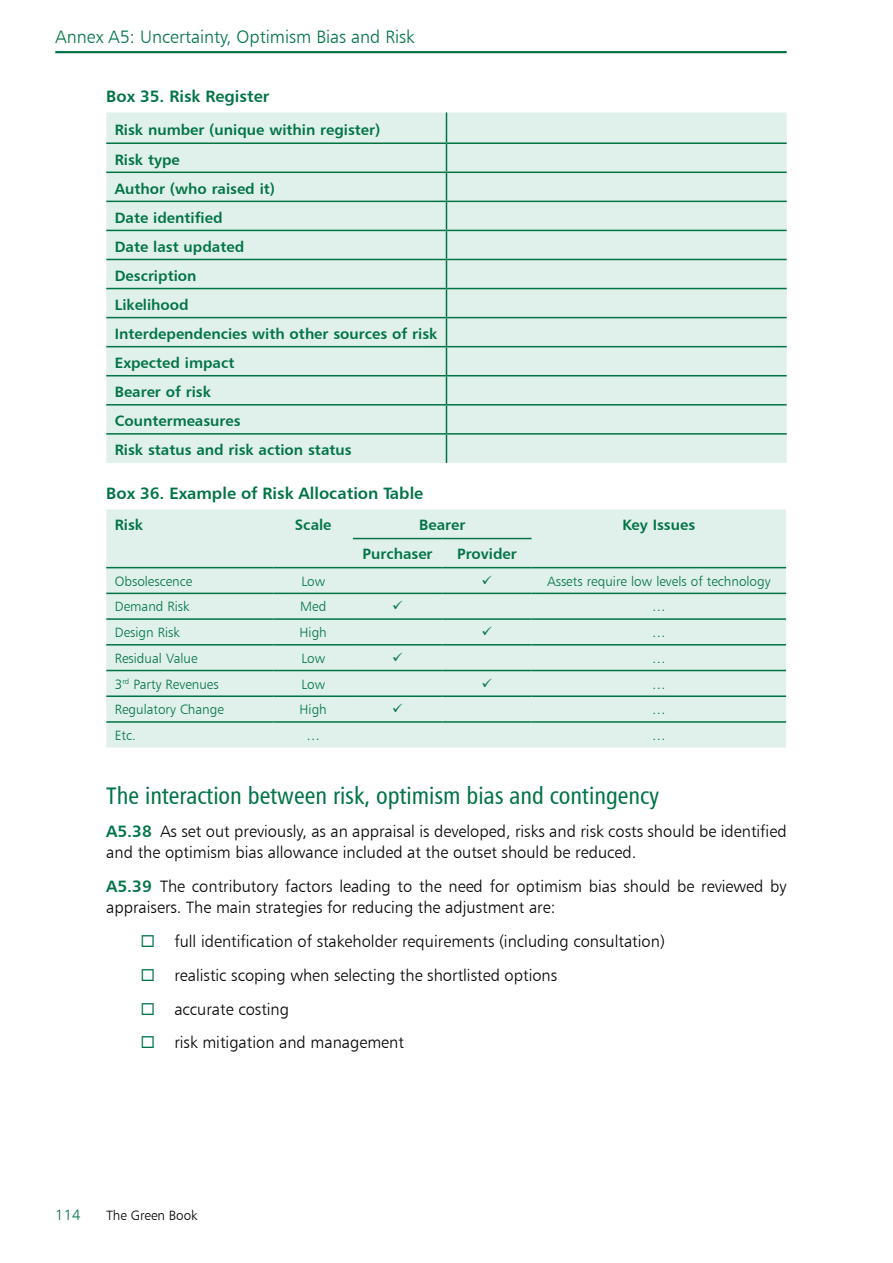
<style>
.page{position:relative;width:893px;height:1263px;background:#fff}
.page>*{position:absolute;margin:0;border:0;box-sizing:border-box;transform-origin:0 0}
.t1{font:24px "Humanist 777 BT Roman Condensed B";color:#007445}
.t2{font:18px "Humanist 777 BT Light B";color:#007445}
.t3{font:16.5px/21px "Humanist 777 BT Light B";color:#000}
.t4{font:16.5px "Humanist 777 BT Bold B";color:#007445}
.t5{font:15px/29.1px "Humanist 777 BT Bold B";color:#007445}
.t6{font:15px "Humanist 777 BT Light B";color:#007445}
.t7{font:13.5px "Humanist 777 BT Light B";color:#007445}
.t8{font:13.5px "Humanist 777 BT Light B";color:#000}
.s1{font-family:"Humanist 777 BT Bold B";color:#007445}
.s2{color:#007445}
</style>
<div class="page">
<hr style="left:55px;top:51px;width:732px;height:2px;background:#007445">
<div style="left:106px;top:112px;width:681px;height:351px;background:#e0f0eb"></div>
<hr style="left:446px;top:112px;width:1px;height:30px;background:#007445">
<hr style="left:106px;top:142px;width:340px;height:2px;background:#007445">
<hr style="left:446px;top:142px;width:341px;height:2px;background:#007445">
<hr style="left:106px;top:172px;width:340px;height:1px;background:#007445">
<hr style="left:446px;top:172px;width:341px;height:1px;background:#007445">
<hr style="left:106px;top:201px;width:340px;height:1px;background:#007445">
<hr style="left:446px;top:201px;width:341px;height:1px;background:#007445">
<hr style="left:106px;top:230px;width:340px;height:1px;background:#007445">
<hr style="left:446px;top:230px;width:341px;height:1px;background:#007445">
<hr style="left:106px;top:259px;width:340px;height:1px;background:#007445">
<hr style="left:446px;top:259px;width:341px;height:1px;background:#007445">
<hr style="left:106px;top:288px;width:340px;height:1px;background:#007445">
<hr style="left:446px;top:288px;width:341px;height:1px;background:#007445">
<hr style="left:106px;top:317px;width:340px;height:1px;background:#007445">
<hr style="left:446px;top:317px;width:341px;height:1px;background:#007445">
<hr style="left:106px;top:346px;width:340px;height:1px;background:#007445">
<hr style="left:446px;top:346px;width:341px;height:1px;background:#007445">
<hr style="left:106px;top:375px;width:340px;height:1px;background:#007445">
<hr style="left:446px;top:375px;width:341px;height:1px;background:#007445">
<hr style="left:106px;top:404px;width:340px;height:2px;background:#007445">
<hr style="left:446px;top:404px;width:341px;height:2px;background:#007445">
<hr style="left:106px;top:433px;width:340px;height:2px;background:#007445">
<hr style="left:446px;top:433px;width:341px;height:2px;background:#007445">
<svg style="left:446px;top:144px;width:1px;height:319px"></svg>
<div style="left:106px;top:509px;width:680px;height:238px;background:#e0f0eb"></div>
<hr style="left:353px;top:538px;width:89px;height:1px;background:#007445">
<hr style="left:442px;top:538px;width:90px;height:1px;background:#007445">
<hr style="left:106px;top:567px;width:168px;height:1px;background:#007445">
<hr style="left:274px;top:567px;width:79px;height:1px;background:#007445">
<hr style="left:353px;top:567px;width:89px;height:1px;background:#007445">
<hr style="left:442px;top:567px;width:90px;height:1px;background:#007445">
<hr style="left:532px;top:567px;width:254px;height:1px;background:#007445">
<hr style="left:106px;top:593px;width:168px;height:1px;background:#007445">
<hr style="left:274px;top:593px;width:79px;height:1px;background:#007445">
<hr style="left:353px;top:593px;width:89px;height:1px;background:#007445">
<hr style="left:442px;top:593px;width:90px;height:1px;background:#007445">
<hr style="left:532px;top:593px;width:254px;height:1px;background:#007445">
<hr style="left:106px;top:618px;width:168px;height:2px;background:#007445">
<hr style="left:274px;top:618px;width:79px;height:2px;background:#007445">
<hr style="left:353px;top:618px;width:89px;height:2px;background:#007445">
<hr style="left:442px;top:618px;width:90px;height:2px;background:#007445">
<hr style="left:532px;top:618px;width:254px;height:2px;background:#007445">
<hr style="left:106px;top:644px;width:168px;height:1px;background:#007445">
<hr style="left:274px;top:644px;width:79px;height:1px;background:#007445">
<hr style="left:353px;top:644px;width:89px;height:1px;background:#007445">
<hr style="left:442px;top:644px;width:90px;height:1px;background:#007445">
<hr style="left:532px;top:644px;width:254px;height:1px;background:#007445">
<hr style="left:106px;top:670px;width:168px;height:1px;background:#007445">
<hr style="left:274px;top:670px;width:79px;height:1px;background:#007445">
<hr style="left:353px;top:670px;width:89px;height:1px;background:#007445">
<hr style="left:442px;top:670px;width:90px;height:1px;background:#007445">
<hr style="left:532px;top:670px;width:254px;height:1px;background:#007445">
<hr style="left:106px;top:695px;width:168px;height:2px;background:#007445">
<hr style="left:274px;top:695px;width:79px;height:2px;background:#007445">
<hr style="left:353px;top:695px;width:89px;height:2px;background:#007445">
<hr style="left:442px;top:695px;width:90px;height:2px;background:#007445">
<hr style="left:532px;top:695px;width:254px;height:2px;background:#007445">
<hr style="left:106px;top:721px;width:168px;height:2px;background:#007445">
<hr style="left:274px;top:721px;width:79px;height:2px;background:#007445">
<hr style="left:353px;top:721px;width:89px;height:2px;background:#007445">
<hr style="left:442px;top:721px;width:90px;height:2px;background:#007445">
<hr style="left:532px;top:721px;width:254px;height:2px;background:#007445">
<svg style="left:483px;top:575px;width:9px;height:9px"></svg>
<svg style="left:393px;top:601px;width:9px;height:9px"></svg>
<svg style="left:483px;top:627px;width:9px;height:8px"></svg>
<svg style="left:393px;top:652px;width:9px;height:9px"></svg>
<svg style="left:483px;top:678px;width:9px;height:9px"></svg>
<svg style="left:393px;top:704px;width:9px;height:9px"></svg>
<p class="t2" style="left:55px;top:25px;width:361px">Annex A5: Uncertainty, Optimism Bias and Risk</p>
<p class="t4" style="left:106px;top:86px;width:165px">Box 35. Risk Register</p>
<p class="t5" style="left:115px;top:115px;width:324px">Risk number (unique within register)<br>Risk type<br>Author (who raised it)<br>Date identified<br>Date last updated<br>Description<br>Likelihood<br>Interdependencies with other sources of risk<br>Expected impact<br>Bearer of risk<br>Countermeasures<br>Risk status and risk action status</p>
<p class="t4" style="left:106px;top:483px;width:319px">Box 36. Example of Risk Allocation Table</p>
<p class="t5" style="left:115px;top:510px;width:30px">Risk</p>
<p class="t5" style="left:295px;top:510px;width:38px">Scale</p>
<p class="t5" style="left:419px;top:510px;width:48px">Bearer</p>
<p class="t5" style="left:622px;top:510px;width:74px">Key Issues</p>
<p class="t5" style="left:363px;top:539px;width:71px">Purchaser</p>
<p class="t5" style="left:457px;top:539px;width:61px">Provider</p>
<p class="t7" style="left:115px;top:573px;width:79px">Obsolescence</p>
<p class="t7" style="left:301px;top:573px;width:25px">Low</p>
<p class="t7" style="left:547px;top:573px;width:225px">Assets require low levels of technology</p>
<p class="t7" style="left:115px;top:598px;width:76px">Demand Risk</p>
<p class="t7" style="left:300px;top:598px;width:28px">Med</p>
<p class="t7" style="left:652px;top:598px;width:15px">…</p>
<p class="t7" style="left:115px;top:624px;width:66px">Design Risk</p>
<p class="t7" style="left:300px;top:624px;width:29px">High</p>
<p class="t7" style="left:652px;top:624px;width:15px">…</p>
<p class="t7" style="left:115px;top:650px;width:84px">Residual Value</p>
<p class="t7" style="left:301px;top:650px;width:25px">Low</p>
<p class="t7" style="left:652px;top:650px;width:15px">…</p>
<p class="t7" style="left:115px;top:676px;width:105px">3<sup>rd</sup> Party Revenues</p>
<p class="t7" style="left:301px;top:676px;width:25px">Low</p>
<p class="t7" style="left:652px;top:676px;width:15px">…</p>
<p class="t7" style="left:115px;top:701px;width:111px">Regulatory Change</p>
<p class="t7" style="left:300px;top:701px;width:29px">High</p>
<p class="t7" style="left:652px;top:701px;width:15px">…</p>
<p class="t7" style="left:115px;top:727px;width:23px">Etc.</p>
<p class="t7" style="left:306px;top:727px;width:15px">…</p>
<p class="t7" style="left:652px;top:727px;width:15px">…</p>
<h1 class="t1" style="left:106px;top:780px;width:555px">The interaction between risk, optimism bias and contingency</h1>
<p class="t3" style="left:106px;top:821px;width:682px"><span class="s1">A5.38</span> As set out previously, as an appraisal is developed, risks and risk costs should be identified and the optimism bias allowance included at the outset should be reduced.</p>
<p class="t3" style="left:106px;top:876px;width:682px"><span class="s1">A5.39</span> The contributory factors leading to the need for optimism bias should be reviewed by appraisers. The main strategies for reducing the adjustment are:</p>
<p class="t3" style="left:140px;top:930px;width:526px"><span class="s2">◻</span> full identification of stakeholder requirements (including consultation)</p>
<p class="t3" style="left:140px;top:964px;width:418px"><span class="s2">◻</span> realistic scoping when selecting the shortlisted options</p>
<p class="t3" style="left:140px;top:998px;width:150px"><span class="s2">◻</span> accurate costing</p>
<p class="t3" style="left:140px;top:1032px;width:265px"><span class="s2">◻</span> risk mitigation and management</p>
<p class="t6" style="left:55px;top:1206px;width:27px">114</p>
<p class="t8" style="left:106px;top:1207px;width:93px">The Green Book</p>
</div>
